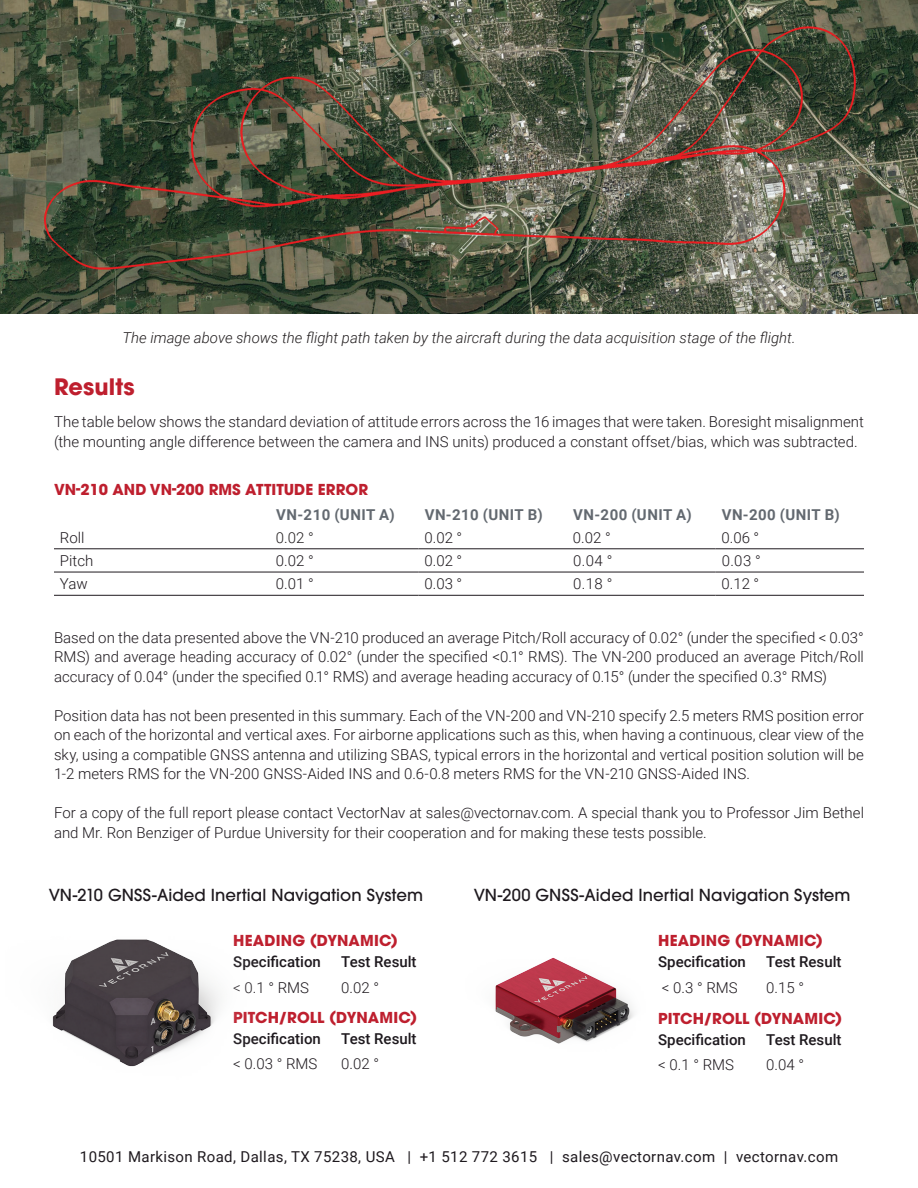
<style>
.page{position:relative;width:918px;height:1188px;background:#fff}
.page>*{position:absolute;margin:0;border:0;box-sizing:border-box;transform-origin:0 0}
.t1{font:700 22.5px "ITC Avant Garde Pro";letter-spacing:.005em;color:#be1f2e}
.t2{font:500 16.5px "ITC Avant Garde Pro";letter-spacing:.01em;color:#1e191e}
.t3{font:300 15px/19.5px "Roboto";color:#1e191e}
.t4{font:700 15px "ITC Avant Garde Pro";letter-spacing:.005em;color:#be1f2e}
.t5{font:500 15px "Roboto";color:#1e191e}
.t6{font:italic 300 15px "Roboto";color:#231f20}
.t7{font:15px "Roboto";letter-spacing:.025em;color:#1e191e}
.t8{font:700 15px "Roboto";letter-spacing:.035em;color:#636970}
.t9{font:300 15px "Roboto";color:#231f20}
</style>
<div class="page">
<img style="left:0;top:0;width:918px;height:313px">
<img style="left:52px;top:939px;width:167px;height:128px">
<img style="left:495px;top:958px;width:139px;height:86px">
<hr style="left:54px;top:548px;width:216px;height:1px;background:#1e191e">
<hr style="left:270px;top:548px;width:148px;height:1px;background:#1e191e">
<hr style="left:418px;top:548px;width:149px;height:1px;background:#1e191e">
<hr style="left:567px;top:548px;width:149px;height:1px;background:#1e191e">
<hr style="left:716px;top:548px;width:148px;height:1px;background:#1e191e">
<hr style="left:54px;top:572px;width:216px;height:1px;background:#1e191e">
<hr style="left:270px;top:572px;width:148px;height:1px;background:#1e191e">
<hr style="left:418px;top:572px;width:149px;height:1px;background:#1e191e">
<hr style="left:567px;top:572px;width:149px;height:1px;background:#1e191e">
<hr style="left:716px;top:572px;width:148px;height:1px;background:#1e191e">
<hr style="left:54px;top:595px;width:216px;height:1px;background:#1e191e">
<hr style="left:270px;top:595px;width:148px;height:1px;background:#1e191e">
<hr style="left:418px;top:595px;width:149px;height:1px;background:#1e191e">
<hr style="left:567px;top:595px;width:149px;height:1px;background:#1e191e">
<hr style="left:716px;top:595px;width:148px;height:1px;background:#1e191e">
<p class="t6" style="left:122px;top:328px;width:675px">The image above shows the flight path taken by the aircraft during the data acquisition stage of the flight.</p>
<h1 class="t1" style="left:54px;top:371px;width:82px">Results</h1>
<p class="t3" style="left:54px;top:411px;width:811px">The table below shows the standard deviation of attitude errors across the 16 images that were taken. Boresight misalignment (the mounting angle difference between the camera and INS units) produced a constant offset/bias, which was subtracted.</p>
<p class="t4" style="left:54px;top:480px;width:316px">VN-210 AND VN-200 RMS ATTITUDE ERROR</p>
<p class="t8" style="left:276px;top:504px;width:120px">VN-210 (UNIT A)</p>
<p class="t8" style="left:425px;top:504px;width:120px">VN-210 (UNIT B)</p>
<p class="t8" style="left:573px;top:504px;width:120px">VN-200 (UNIT A)</p>
<p class="t8" style="left:722px;top:504px;width:120px">VN-200 (UNIT B)</p>
<p class="t3" style="left:60px;top:527px;width:26px">Roll</p>
<p class="t9" style="left:276px;top:527px;width:39px">0.02 °</p>
<p class="t3" style="left:424px;top:527px;width:39px">0.02 °</p>
<p class="t3" style="left:573px;top:527px;width:39px">0.02 °</p>
<p class="t3" style="left:721px;top:527px;width:39px">0.06 °</p>
<p class="t3" style="left:60px;top:550px;width:35px">Pitch</p>
<p class="t3" style="left:276px;top:550px;width:39px">0.02 °</p>
<p class="t3" style="left:424px;top:550px;width:39px">0.02 °</p>
<p class="t3" style="left:573px;top:550px;width:41px">0.04 °</p>
<p class="t3" style="left:722px;top:550px;width:41px">0.03 °</p>
<p class="t3" style="left:60px;top:574px;width:29px">Yaw</p>
<p class="t3" style="left:276px;top:574px;width:39px">0.01 °</p>
<p class="t3" style="left:424px;top:574px;width:39px">0.03 °</p>
<p class="t3" style="left:573px;top:574px;width:41px">0.18 °</p>
<p class="t3" style="left:721px;top:574px;width:39px">0.12 °</p>
<p class="t3" style="left:54px;top:627px;width:811px;text-align:justify">Based on the data presented above the VN-210 produced an average Pitch/Roll accuracy of 0.02° (under the specified &lt; 0.03° RMS) and average heading accuracy of 0.02° (under the specified &lt;0.1° RMS). The VN-200 produced an average Pitch/Roll accuracy of 0.04° (under the specified 0.1° RMS) and average heading accuracy of 0.15° (under the specified 0.3° RMS)</p>
<p class="t3" style="left:54px;top:705px;width:811px;text-align:justify">Position data has not been presented in this summary. Each of the VN-200 and VN-210 specify 2.5 meters RMS position error on each of the horizontal and vertical axes. For airborne applications such as this, when having a continuous, clear view of the sky, using a compatible GNSS antenna and utilizing SBAS, typical errors in the horizontal and vertical position solution will be 1-2 meters RMS for the VN-200 GNSS-Aided INS and 0.6-0.8 meters RMS for the VN-210 GNSS-Aided INS.</p>
<p class="t3" style="left:54px;top:803px;width:812px">For a copy of the full report please contact VectorNav at sales@vectornav.com. A special thank you to Professor Jim Bethel and Mr. Ron Benziger of Purdue University for their cooperation and for making these tests possible.</p>
<p class="t2" style="left:49px;top:884px;width:376px">VN-210 GNSS-Aided Inertial Navigation System</p>
<p class="t4" style="left:233px;top:930px;width:166px">HEADING (DYNAMIC)</p>
<p class="t5" style="left:233px;top:951px;width:89px">Specification</p>
<p class="t5" style="left:341px;top:951px;width:77px">Test Result</p>
<p class="t3" style="left:233px;top:977px;width:77px">&lt; 0.1 ° RMS</p>
<p class="t3" style="left:341px;top:977px;width:39px">0.02 °</p>
<p class="t4" style="left:233px;top:1007px;width:186px">PITCH/ROLL (DYNAMIC)</p>
<p class="t5" style="left:233px;top:1028px;width:89px">Specification</p>
<p class="t5" style="left:341px;top:1028px;width:77px">Test Result</p>
<p class="t3" style="left:233px;top:1054px;width:86px">&lt; 0.03 ° RMS</p>
<p class="t3" style="left:341px;top:1054px;width:39px">0.02 °</p>
<p class="t2" style="left:474px;top:884px;width:378px">VN-200 GNSS-Aided Inertial Navigation System</p>
<p class="t4" style="left:658px;top:930px;width:166px">HEADING (DYNAMIC)</p>
<p class="t5" style="left:658px;top:951px;width:89px">Specification</p>
<p class="t5" style="left:766px;top:951px;width:77px">Test Result</p>
<p class="t3" style="left:662px;top:977px;width:77px">&lt; 0.3 ° RMS</p>
<p class="t3" style="left:766px;top:977px;width:39px">0.15 °</p>
<p class="t4" style="left:658px;top:1008px;width:186px">PITCH/ROLL (DYNAMIC)</p>
<p class="t5" style="left:658px;top:1029px;width:89px">Specification</p>
<p class="t5" style="left:766px;top:1029px;width:77px">Test Result</p>
<p class="t3" style="left:658px;top:1055px;width:77px">&lt; 0.1 ° RMS</p>
<p class="t3" style="left:766px;top:1055px;width:39px">0.04 °</p>
<p class="t7" style="left:80px;top:1146px;width:760px">10501 Markison Road, Dallas, TX 75238, USA | +1 512 772 3615 | sales@vectornav.com | vectornav.com</p>
</div>
